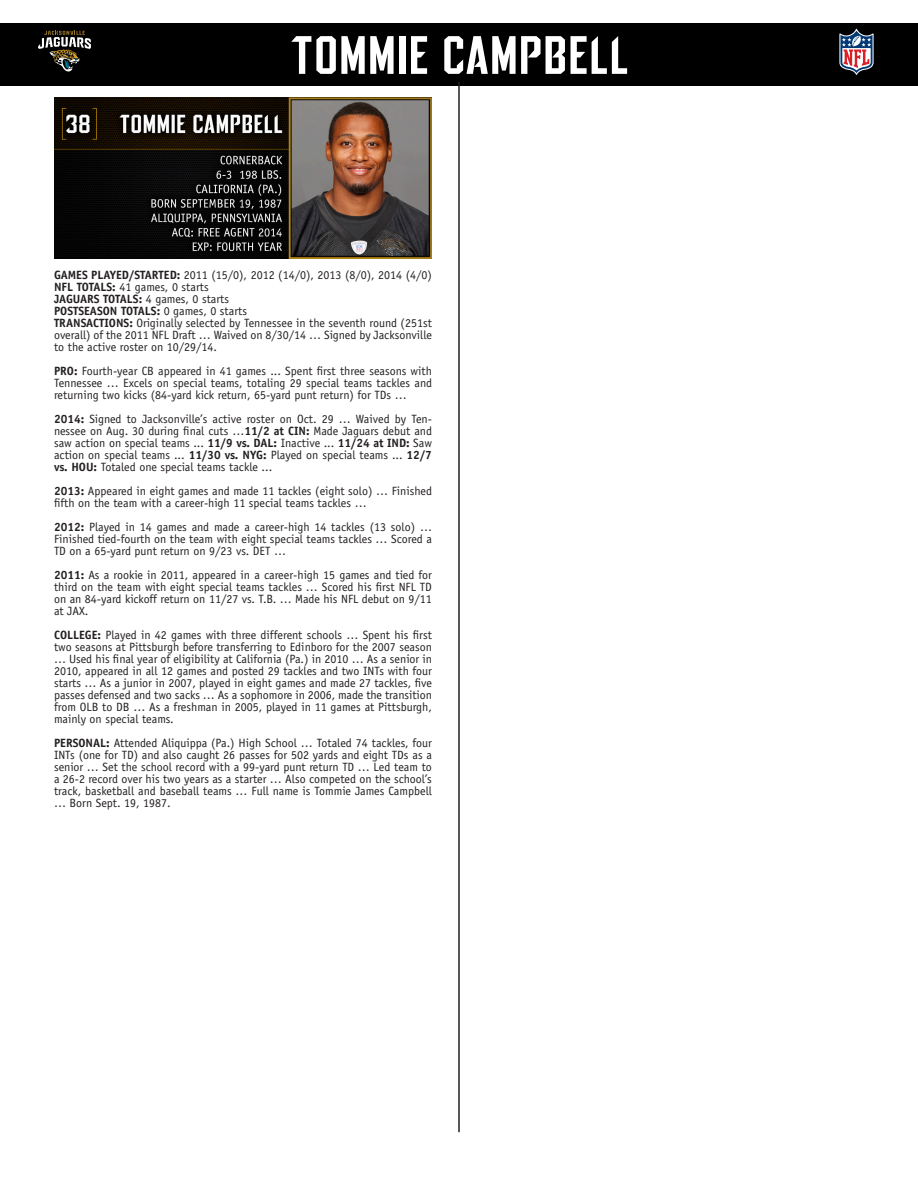
<style>
.page{position:relative;width:918px;height:1188px;background:#fff}
.page>*{position:absolute;margin:0;border:0;box-sizing:border-box;transform-origin:0 0}
.t1{font:55.5px "Jaguars New Bold 2012 xii 07 a";color:#fff}
.t2{font:12px/12px "Officina Sans Std";color:#231f20;text-align:justify}
.t3{font:700 12px "Officina Sans Std";color:#231f20}
.t4{font:700 12px "Officina Sans Std";letter-spacing:-.02em;color:#231f20}
.s1{font-weight:700}
.s2{font-weight:400}
</style>
<div class="page">
<div style="left:0;top:23px;width:918px;height:63px;background:#000001"></div>
<svg style="left:839px;top:28px;width:35px;height:47px"></svg>
<svg style="left:38px;top:31px;width:53px;height:41px"></svg>
<hr style="left:458px;top:82px;width:2px;height:1050px;background:#231f20">
<img style="left:54px;top:97px;width:378px;height:162px">
<p class="t1" style="left:290px;top:26px;width:341px">TOMMIE CAMPBELL</p>
<p class="t2" style="left:54px;top:269px;width:380px"><span class="s1">GAMES PLAYED/STARTED:</span> 2011 (15/0), 2012 (14/0), 2013 (8/0), 2014 (4/0)</p>
<p class="t2" style="left:54px;top:281px;width:156px"><span class="s1">NFL TOTALS:</span> 41 games, 0 starts</p>
<p class="t4" style="left:54px;top:292px;width:177px">JAGUARS TOTALS: <span class="s2">4 games, 0 starts</span></p>
<p class="t3" style="left:54px;top:304px;width:195px">POSTSEASON TOTALS: <span class="s2">0 games, 0 starts</span></p>
<p class="t2" style="left:54px;top:317px;width:380px"><span class="s1">TRANSACTIONS:</span> Originally selected by Tennessee in the seventh round (251st overall) of the 2011 NFL Draft … Waived on 8/30/14 … Signed by Jacksonville to the active roster on 10/29/14.</p>
<p class="t2" style="left:54px;top:365px;width:380px"><span class="s1">PRO:</span> Fourth-year CB appeared in 41 games ... Spent first three seasons with Tennessee … Excels on special teams, totaling 29 special teams tackles and returning two kicks (84-yard kick return, 65-yard punt return) for TDs …</p>
<p class="t2" style="left:54px;top:413px;width:380px"><span class="s1">2014:</span> Signed to Jacksonville’s active roster on Oct. 29 … Waived by Ten&shy;nessee on Aug. 30 during final cuts …<span class="s1">11/2 at CIN:</span> Made Jaguars debut and saw action on special teams ... <span class="s1">11/9 vs. DAL:</span> Inactive ... <span class="s1">11/24 at IND:</span> Saw action on special teams ... <span class="s1">11/30 vs. NYG:</span> Played on special teams ... <span class="s1">12/7 vs. HOU:</span> Totaled one special teams tackle ...</p>
<p class="t2" style="left:54px;top:485px;width:380px"><span class="s1">2013:</span> Appeared in eight games and made 11 tackles (eight solo) … Finished fifth on the team with a career-high 11 special teams tackles …</p>
<p class="t2" style="left:54px;top:521px;width:380px"><span class="s1">2012:</span> Played in 14 games and made a career-high 14 tackles (13 solo) … Finished tied-fourth on the team with eight special teams tackles … Scored a TD on a 65-yard punt return on 9/23 vs. DET …</p>
<p class="t2" style="left:54px;top:569px;width:379px"><span class="s1">2011:</span> As a rookie in 2011, appeared in a career-high 15 games and tied for third on the team with eight special teams tackles … Scored his first NFL TD on an 84-yard kickoff return on 11/27 vs. T.B. … Made his NFL debut on 9/11 at JAX.</p>
<p class="t2" style="left:54px;top:629px;width:380px"><span class="s1">COLLEGE:</span> Played in 42 games with three different schools … Spent his first two seasons at Pittsburgh before transferring to Edinboro for the 2007 season … Used his final year of eligibility at California (Pa.) in 2010 … As a senior in 2010, appeared in all 12 games and posted 29 tackles and two INTs with four starts … As a junior in 2007, played in eight games and made 27 tackles, five passes defensed and two sacks … As a sophomore in 2006, made the transition from OLB to DB … As a freshman in 2005, played in 11 games at Pittsburgh, mainly on special teams.</p>
<p class="t2" style="left:54px;top:737px;width:380px"><span class="s1">PERSONAL:</span> Attended Aliquippa (Pa.) High School … Totaled 74 tackles, four INTs (one for TD) and also caught 26 passes for 502 yards and eight TDs as a senior … Set the school record with a 99-yard punt return TD … Led team to a 26-2 record over his two years as a starter … Also competed on the school’s track, basketball and baseball teams … Full name is Tommie James Campbell … Born Sept. 19, 1987.</p>
</div>
